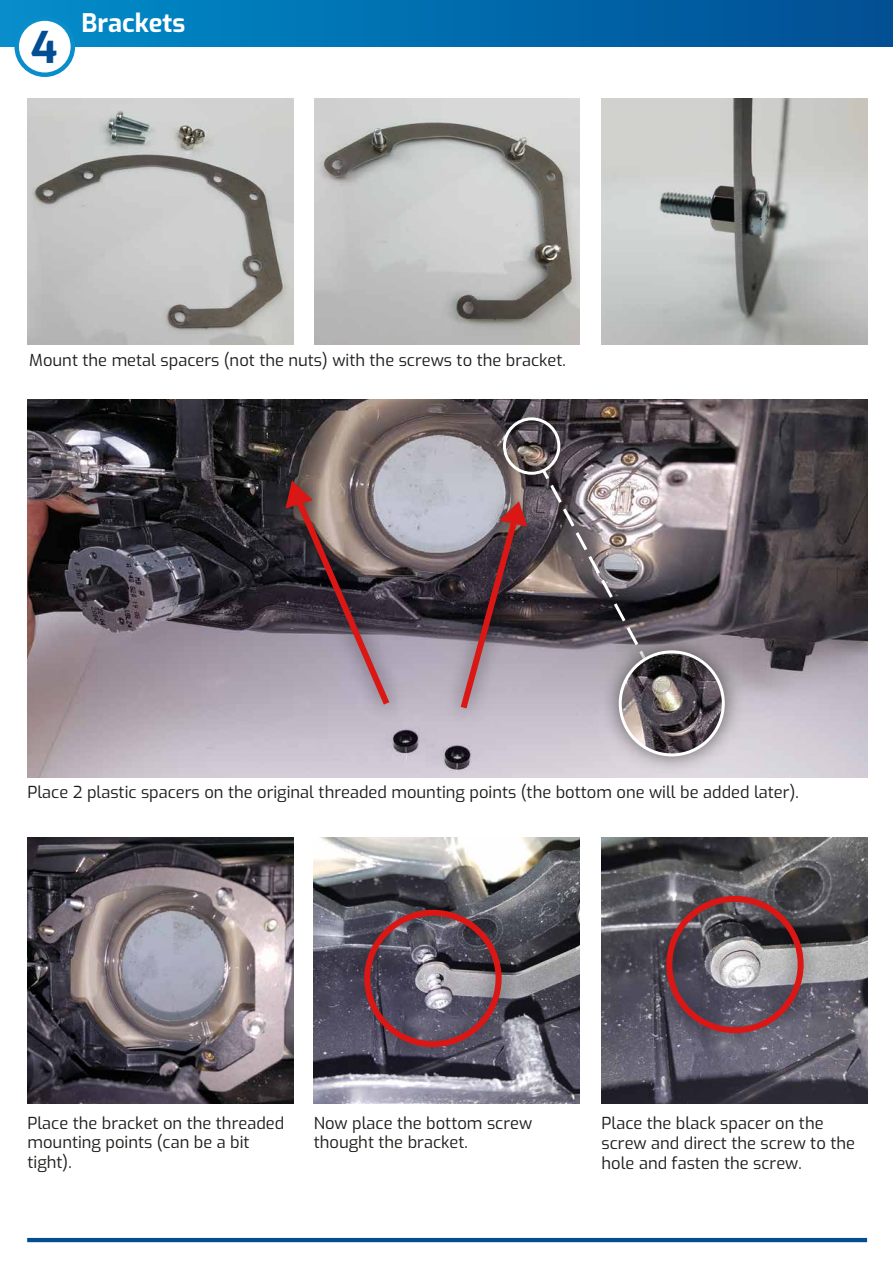
<style>
.page{position:relative;width:893px;height:1263px;background:#fff}
.page>*{position:absolute;margin:0;border:0;box-sizing:border-box;transform-origin:0 0}
.t1{font:700 43.5px "Exo";color:#034e93}
.t2{font:700 25.5px "Exo";color:#fff}
.t3{font:16.5px/19.8px "Exo";color:#1d1d1b}
</style>
<div class="page">
<hr style="left:27px;top:1238px;width:840px;height:4px;background:#034e93">
<div style="left:0;top:0;width:893px;height:47px;background:linear-gradient(to right,#028ecb,#004d93)"></div>
<div style="left:17px;top:19px;width:56px;height:56px;background:#fff;border-radius:50%"></div>
<div style="left:14px;top:16px;width:61px;height:61px;border:4px solid #0a8ecb;border-radius:50%"></div>
<img style="left:27px;top:99px;width:266px;height:246px">
<img style="left:314px;top:99px;width:265px;height:246px">
<img style="left:601px;top:99px;width:266px;height:246px">
<img style="left:27px;top:400px;width:840px;height:22px">
<img style="left:477px;top:399px;width:109px;height:23px">
<div style="left:503px;top:417px;width:57px;height:58px;border:3px solid #fff;border-radius:50%"></div>
<img style="left:27px;top:422px;width:841px;height:644px">
<img style="left:620px;top:652px;width:103px;height:103px;border-radius:52px">
<div style="left:619px;top:650px;width:106px;height:106px;border:3px solid #fff;border-radius:50%"></div>
<img style="left:27px;top:837px;width:266px;height:266px">
<img style="left:314px;top:837px;width:265px;height:266px">
<img style="left:602px;top:837px;width:265px;height:266px">
<img style="left:337px;top:883px;width:191px;height:190px">
<div style="left:364px;top:910px;width:138px;height:137px;border:6px solid #db1715;border-radius:50%"></div>
<img style="left:640px;top:869px;width:189px;height:191px">
<div style="left:666px;top:896px;width:138px;height:137px;border:6px solid #db1715;border-radius:50%"></div>
<h1 class="t1" style="left:31px;top:14px;width:28px">4</h1>
<h2 class="t2" style="left:81px;top:3px;width:105px">Brackets</h2>
<p class="t3" style="left:29px;top:350px;width:538px">Mount the metal spacers (not the nuts) with the screws to the bracket.</p>
<p class="t3" style="left:27px;top:781px;width:773px">Place 2 plastic spacers on the original threaded mounting points (the bottom one will be added later).</p>
<p class="t3" style="left:27px;top:1112px;width:258px">Place the bracket on the threaded mounting points (can be a bit tight).</p>
<p class="t3" style="left:314px;top:1112px;width:220px">Now place the bottom screw thought the bracket.</p>
<p class="t3" style="left:602px;top:1112px;width:255px">Place the black spacer on the screw and direct the screw to the hole and fasten the screw.</p>
</div>
